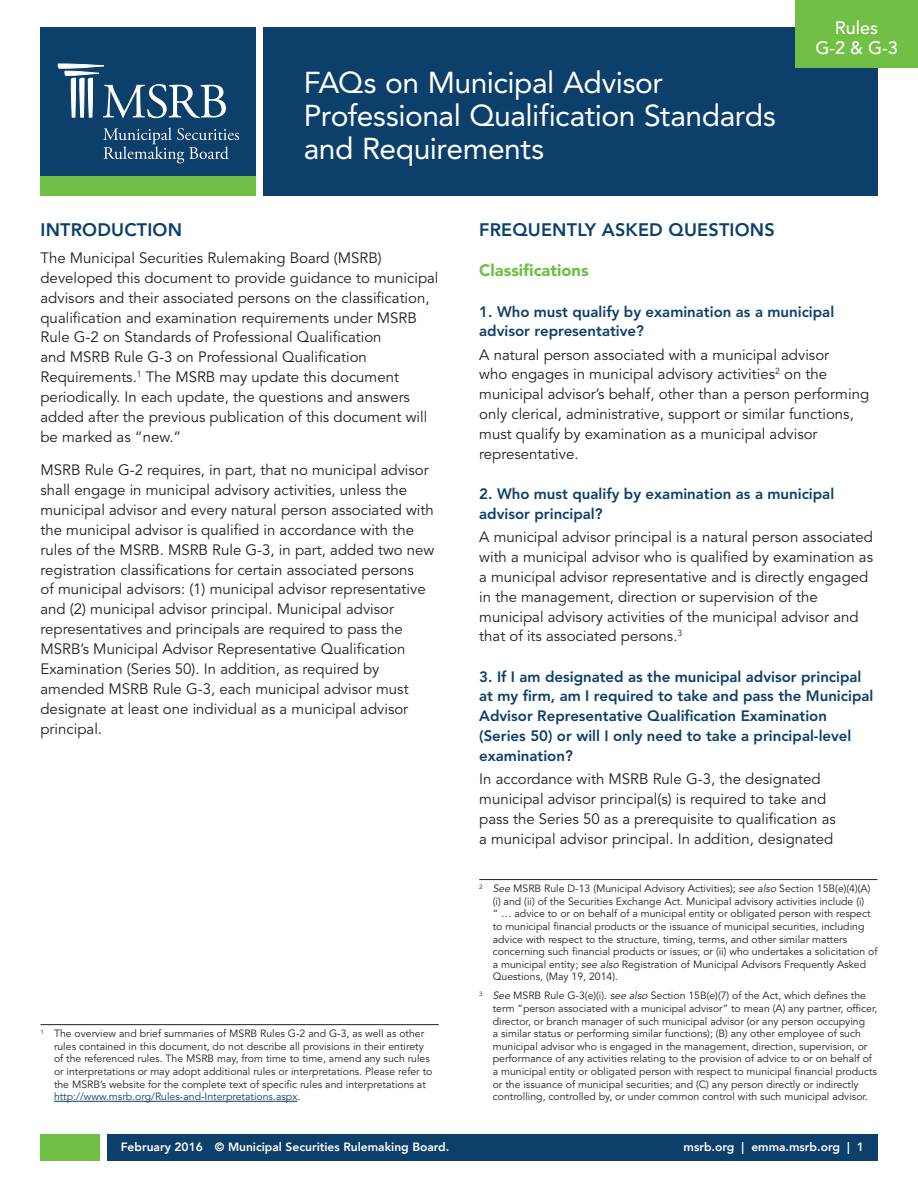
<style>
.page{position:relative;width:918px;height:1188px;background:#fff}
.page>*{position:absolute;margin:0;border:0;box-sizing:border-box;transform-origin:0 0}
.t1{font:30px/33px "Avenir LT Std";letter-spacing:-.015em;color:#fff}
.t2{font:800 18px "Avenir LT Std";letter-spacing:.01em;color:#0c3f6a}
.t3{font:500 18px/19.8px "Avenir LT Std";color:#fff;text-align:center}
.t4{font:900 16.5px "Avenir LT Std";color:#71bf44}
.t5{font:15px/20px "Avenir LT Std";color:#231f20}
.t6{font:800 15px/19.8px "Avenir LT Std";color:#0c3f6a}
.t7{font:800 12px "Avenir";color:#fff}
.t8{font:10.5px/12.6px "Avenir LT Std";color:#231f20}
.s1{color:#0c3f6a}
.s2{font-style:italic}
</style>
<div class="page">
<div style="left:40px;top:27px;width:216px;height:149px;background:#0c3f6a"></div>
<div style="left:263px;top:27px;width:615px;height:169px;background:#0c3f6a"></div>
<div style="left:40px;top:176px;width:216px;height:20px;background:#71bf44"></div>
<svg style="left:58px;top:64px;width:168px;height:54px"></svg>
<svg style="left:103px;top:127px;width:136px;height:36px"></svg>
<div style="left:795px;top:0;width:123px;height:67px;background:#71bf44"></div>
<div style="left:40px;top:1134px;width:60px;height:27px;background:#71bf44"></div>
<div style="left:107px;top:1134px;width:771px;height:27px;background:#0c3f6a"></div>
<hr style="left:40px;top:1024px;width:399px;height:1px;background:#231f20">
<hr style="left:54px;top:1101px;width:243px;height:1px;background:#0c3f6a">
<hr style="left:479px;top:879px;width:399px;height:1px;background:#231f20">
<h1 class="t1" style="left:304px;top:66px;width:474px">FAQs on Municipal Advisor<br>Professional Qualification Standards and Requirements</h1>
<p class="t3" style="left:816px;top:18px;width:84px">Rules<br>G-2 &amp; G-3</p>
<p class="t2" style="left:40px;top:219px;width:143px">INTRODUCTION</p>
<p class="t5" style="left:40px;top:248px;width:400px">The Municipal Securities Rulemaking Board (MSRB) developed this document to provide guidance to municipal advisors and their associated persons on the classification, qualification and examination requirements under MSRB Rule G-2 on Standards of Professional Qualification<br>and MSRB Rule G-3 on Professional Qualification Requirements.<sup>1</sup> The MSRB may update this document periodically. In each update, the questions and answers added after the previous publication of this document will be marked as “new.”</p>
<p class="t5" style="left:41px;top:461px;width:395px">MSRB Rule G-2 requires, in part, that no municipal advisor shall engage in municipal advisory activities, unless the municipal advisor and every natural person associated with the municipal advisor is qualified in accordance with the rules of the MSRB. MSRB Rule G-3, in part, added two new registration classifications for certain associated persons<br>of municipal advisors: (1) municipal advisor representative and (2) municipal advisor principal. Municipal advisor representatives and principals are required to pass the MSRB’s Municipal Advisor Representative Qualification Examination (Series 50). In addition, as required by amended MSRB Rule G-3, each municipal advisor must designate at least one individual as a municipal advisor principal.</p>
<p class="t8" style="left:54px;top:1028px;width:380px;text-indent:-14px"><sup>1</sup> The overview and brief summaries of MSRB Rules G-2 and G-3, as well as other rules contained in this document, do not describe all provisions in their entirety of the referenced rules. The MSRB may, from time to time, amend any such rules or interpretations or may adopt additional rules or interpretations. Please refer to the MSRB’s website for the complete text of specific rules and interpretations at <span class="s1">http://www.msrb.org/Rules-and-Interpretations.aspx</span>.</p>
<p class="t2" style="left:479px;top:219px;width:297px">FREQUENTLY ASKED QUESTIONS</p>
<p class="t4" style="left:479px;top:261px;width:111px">Classifications</p>
<p class="t6" style="left:479px;top:302px;width:356px">1. Who must qualify by examination as a municipal advisor representative?</p>
<p class="t5" style="left:479px;top:345px;width:391px">A natural person associated with a municipal advisor<br>who engages in municipal advisory activities<sup>2</sup> on the municipal advisor’s behalf, other than a person performing only clerical, administrative, support or similar functions, must qualify by examination as a municipal advisor representative.</p>
<p class="t6" style="left:479px;top:484px;width:356px">2. Who must qualify by examination as a municipal advisor principal?</p>
<p class="t5" style="left:479px;top:527px;width:395px">A municipal advisor principal is a natural person associated with a municipal advisor who is qualified by examination as a municipal advisor representative and is directly engaged in the management, direction or supervision of the municipal advisory activities of the municipal advisor and that of its associated persons.<sup>3</sup></p>
<p class="t6" style="left:479px;top:667px;width:396px">3. If I am designated as the municipal advisor principal at my firm, am I required to take and pass the Municipal Advisor Representative Qualification Examination (Series 50) or will I only need to take a principal-level examination?</p>
<p class="t5" style="left:479px;top:770px;width:358px">In accordance with MSRB Rule G-3, the designated municipal advisor principal(s) is required to take and pass the Series 50 as a prerequisite to qualification as a municipal advisor principal. In addition, designated</p>
<p class="t8" style="left:493px;top:883px;width:386px;text-indent:-14px"><sup>2</sup> <span class="s2">See</span> MSRB Rule D-13 (Municipal Advisory Activities); <span class="s2">see also</span> Section 15B(e)(4)(A) (i) and (ii) of the Securities Exchange Act. Municipal advisory activities include (i)<br>“ … advice to or on behalf of a municipal entity or obligated person with respect to municipal financial products or the issuance of municipal securities, including advice with respect to the structure, timing, terms, and other similar matters concerning such financial products or issues; or (ii) who undertakes a solicitation of a municipal entity; <span class="s2">see also</span> Registration of Municipal Advisors Frequently Asked Questions, (May 19, 2014).</p>
<p class="t8" style="left:493px;top:990px;width:386px;text-indent:-14px"><sup>3</sup> <span class="s2">See</span> MSRB Rule G-3(e)(i). <span class="s2">see also</span> Section 15B(e)(7) of the Act, which defines the term “person associated with a municipal advisor” to mean (A) any partner, officer, director, or branch manager of such municipal advisor (or any person occupying<br>a similar status or performing similar functions); (B) any other employee of such municipal advisor who is engaged in the management, direction, supervision, or performance of any activities relating to the provision of advice to or on behalf of a municipal entity or obligated person with respect to municipal financial products or the issuance of municipal securities; and (C) any person directly or indirectly controlling, controlled by, or under common control with such municipal advisor.</p>
<p class="t7" style="left:121px;top:1137px;width:330px">February 2016 © Municipal Securities Rulemaking Board.</p>
<p class="t7" style="left:684px;top:1137px;width:182px">msrb.org | emma.msrb.org | 1</p>
</div>
